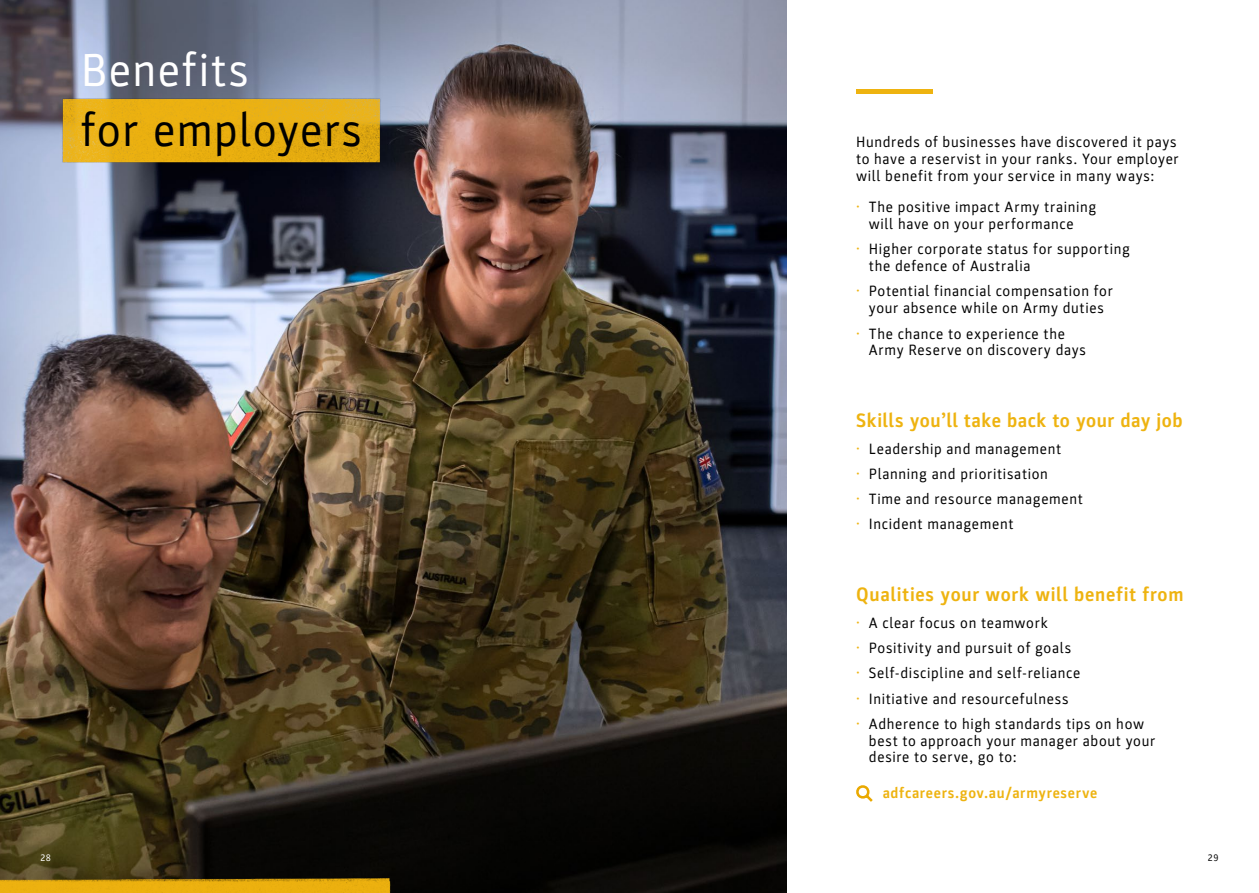
<style>
.page{position:relative;width:1259px;height:893px;background:#fff}
.page>*{position:absolute;margin:0;border:0;box-sizing:border-box;transform-origin:0 0}
.t1{font:46.5px "Parka";letter-spacing:.03em;color:#000}
.t2{font:46.5px "Parka";letter-spacing:.035em;color:#fff}
.t3{font:700 19.5px "Parka";letter-spacing:.03em;color:#eeb310}
.t4{font:15px/16.8px "Parka";letter-spacing:.045em;color:#000}
.t5{font:700 15px "Parka";letter-spacing:.045em;color:#eeb310}
.t6{font:9.75px "Parka";color:#fff}
.t7{font:9.75px "Parka";color:#000}
.s1{color:#eeb310}
</style>
<div class="page">
<img style="left:0;top:0;width:787px;height:893px">
<img style="left:45px;top:78px;width:474px;height:99px">
<svg style="left:856px;top:785px;width:17px;height:17px"></svg>
<hr style="left:856px;top:90px;width:76px;height:4px;background:#eeb310">
<img style="left:0;top:874px;width:390px;height:19px">
<h1 class="t2" style="left:81px;top:45px;width:170px">Benefits</h1>
<h1 class="t1" style="left:81px;top:104px;width:283px">for employers</h1>
<p class="t4" style="left:856px;top:134px;width:324px">Hundreds of businesses have discovered it pays to have a reservist in your ranks. Your employer will benefit from your service in many ways:</p>
<p class="t4" style="left:869px;top:199px;width:229px;text-indent:-13px"><span class="s1">•</span> The positive impact Army training will have on your performance</p>
<p class="t4" style="left:869px;top:241px;width:263px;text-indent:-13px"><span class="s1">•</span> Higher corporate status for supporting the defence of Australia</p>
<p class="t4" style="left:856px;top:283px;width:258px;text-align:center"><span class="s1">•</span> Potential financial compensation for your absence while on Army duties</p>
<p class="t4" style="left:869px;top:325px;width:219px;text-indent:-13px"><span class="s1">•</span> The chance to experience the<br>Army Reserve on discovery days</p>
<h2 class="t3" style="left:856px;top:409px;width:328px">Skills you’ll take back to your day job</h2>
<p class="t4" style="left:856px;top:440px;width:207px"><span class="s1">•</span> Leadership and management</p>
<p class="t4" style="left:856px;top:465px;width:193px"><span class="s1">•</span> Planning and prioritisation</p>
<p class="t4" style="left:856px;top:491px;width:228px"><span class="s1">•</span> Time and resource management</p>
<p class="t4" style="left:856px;top:516px;width:159px"><span class="s1">•</span> Incident management</p>
<h2 class="t3" style="left:856px;top:583px;width:329px">Qualities your work will benefit from</h2>
<p class="t4" style="left:856px;top:614px;width:193px"><span class="s1">•</span> A clear focus on teamwork</p>
<p class="t4" style="left:856px;top:639px;width:217px"><span class="s1">•</span> Positivity and pursuit of goals</p>
<p class="t4" style="left:856px;top:665px;width:226px"><span class="s1">•</span> Self-discipline and self-reliance</p>
<p class="t4" style="left:856px;top:690px;width:214px"><span class="s1">•</span> Initiative and resourcefulness</p>
<p class="t4" style="left:869px;top:715px;width:288px;text-indent:-13px"><span class="s1">•</span> Adherence to high standards tips on how best to approach your manager about your desire to serve, go to:</p>
<p class="t5" style="left:882px;top:784px;width:216px">adfcareers.gov.au/armyreserve</p>
<p class="t6" style="left:40px;top:852px;width:12px">28</p>
<p class="t7" style="left:1208px;top:852px;width:12px">29</p>
</div>
